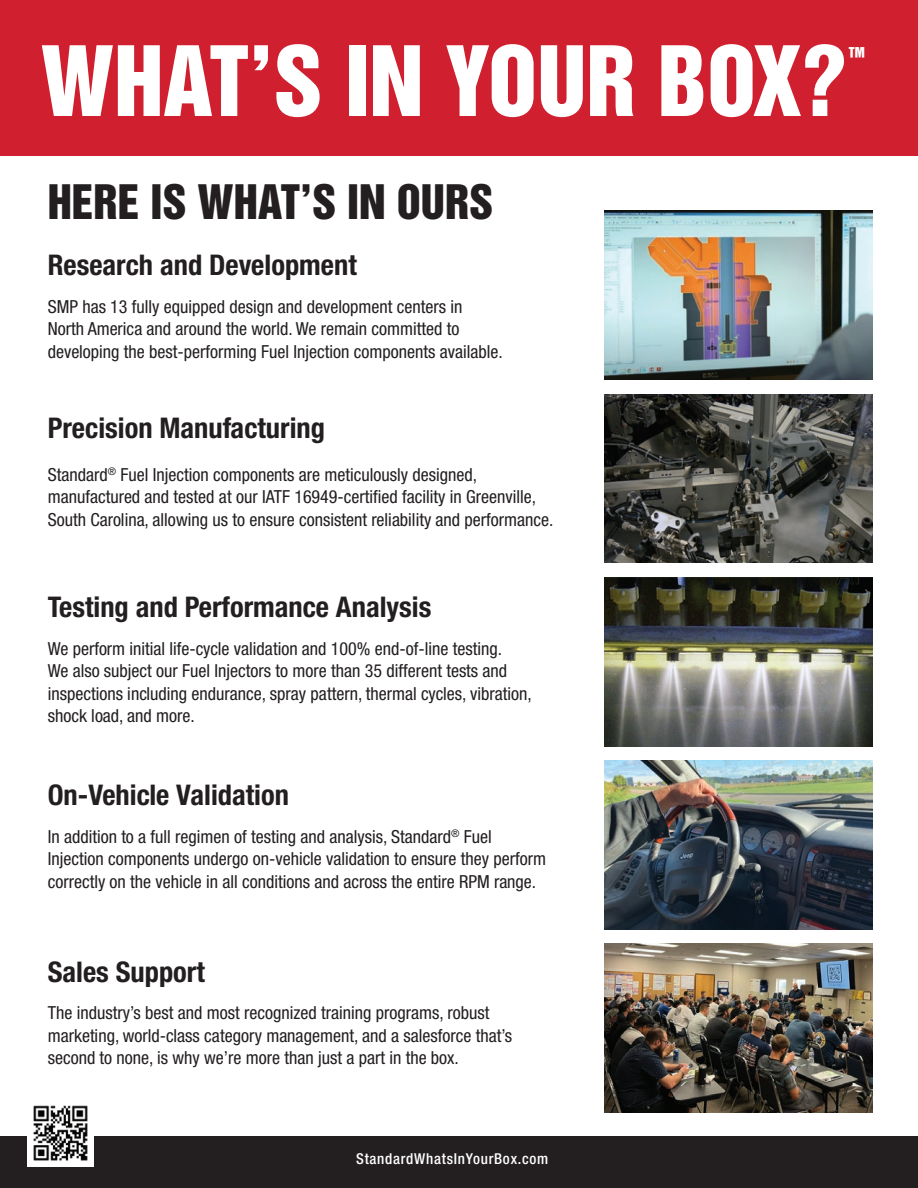
<style>
.page{position:relative;width:918px;height:1188px;background:#fff}
.page>*{position:absolute;margin:0;border:0;box-sizing:border-box;transform-origin:0 0}
.t1{font:88.5px "Helvetica Inserat Cyr Upright";color:#fff}
.t2{font:43.5px "Helvetica Inserat Cyr Upright";color:#231f20}
.t3{font:700 condensed 28.5px "Helvetica Neue LT Pro";color:#231f20}
.t4{font:26.25px "Helvetica Inserat Cyr Upright";color:#fff}
.t5{font:condensed 18px/22.5px "Helvetica Neue LT Pro";color:#231f20}
.t6{font:500 condensed 15px "Helvetica Neue LT Pro";letter-spacing:.05em;color:#fff}
</style>
<div class="page">
<img style="left:605px;top:761px;width:267px;height:169px">
<img style="left:605px;top:944px;width:267px;height:169px">
<img style="left:605px;top:394px;width:267px;height:169px">
<img style="left:605px;top:211px;width:267px;height:169px">
<div style="left:0;top:0;width:918px;height:156px;background:#d0202f"></div>
<div style="left:0;top:1137px;width:918px;height:51px;background:#231f20"></div>
<img style="left:27px;top:1105px;width:66px;height:61px">
<img style="left:605px;top:577px;width:267px;height:169px">
<p class="t1" style="left:40px;top:28px;width:807px">WHAT’S IN YOUR BOX?</p>
<p class="t4" style="left:846px;top:42px;width:22px">™</p>
<p class="t2" style="left:48px;top:176px;width:447px">HERE IS WHAT’S IN OURS</p>
<p class="t3" style="left:48px;top:248px;width:311px">Research and Development</p>
<p class="t5" style="left:48px;top:295px;width:457px">SMP has 13 fully equipped design and development centers in<br>North America and around the world. We remain committed to developing the best-performing Fuel Injection components available.</p>
<p class="t3" style="left:48px;top:411px;width:279px">Precision Manufacturing</p>
<p class="t5" style="left:48px;top:463px;width:507px">Standard<sup>®</sup> Fuel Injection components are meticulously designed, manufactured and tested at our IATF 16949-certified facility in Greenville,<br>South Carolina, allowing us to ensure consistent reliability and performance.</p>
<p class="t3" style="left:48px;top:590px;width:385px">Testing and Performance Analysis</p>
<p class="t5" style="left:48px;top:637px;width:486px">We perform initial life-cycle validation and 100% end-of-line testing.<br>We also subject our Fuel Injectors to more than 35 different tests and inspections including endurance, spray pattern, thermal cycles, vibration, shock load, and more.</p>
<p class="t3" style="left:48px;top:778px;width:243px">On-Vehicle Validation</p>
<p class="t5" style="left:48px;top:825px;width:500px">In addition to a full regimen of testing and analysis, Standard<sup>®</sup> Fuel<br>Injection components undergo on-vehicle validation to ensure they perform correctly on the vehicle in all conditions and across the entire RPM range.</p>
<p class="t3" style="left:48px;top:955px;width:159px">Sales Support</p>
<p class="t5" style="left:48px;top:1002px;width:466px">The industry’s best and most recognized training programs, robust marketing, world-class category management, and a salesforce that’s second to none, is why we’re more than just a part in the box.</p>
<p class="t6" style="left:356px;top:1150px;width:194px">StandardWhatsInYourBox.com</p>
</div>
